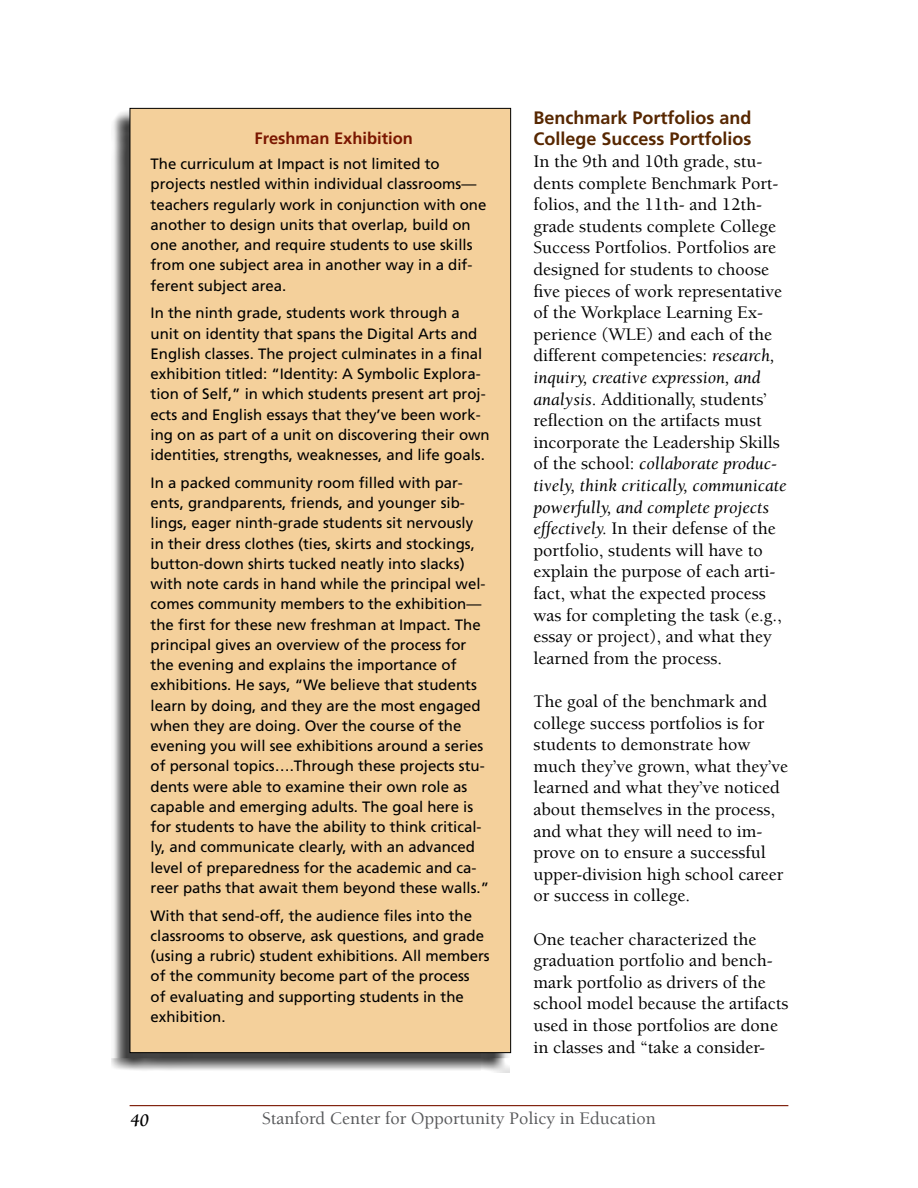
<style>
.page{position:relative;width:918px;height:1188px;background:#fff}
.page>*{position:absolute;margin:0;border:0;box-sizing:border-box;transform-origin:0 0}
.t1{font:500 18px/21.6px "Berkeley LT";color:#000}
.t2{font:700 18px/21px "Frutiger LT Std";color:#572700}
.t3{font:500 18px "Berkeley LT";color:#58595b}
.t4{font:italic 700 18px "Berkeley LT";color:#000}
.t5{font:700 16.5px "Frutiger LT Std";color:#7a1600}
.t6{font:15px/20.2px "Frutiger LT Std";color:#000}
.s1{font-weight:400;font-style:italic}
</style>
<div class="page">
<hr style="left:130px;top:1105px;width:658px;height:1px;background:#7a1600">
<div style="left:111px;top:111px;width:398px;height:962px;background:#000;opacity:.75"></div>
<div style="left:130px;top:108px;width:381px;height:945px;background:#f4d09b"></div>
<p class="t5" style="left:255px;top:129px;width:160px">Freshman Exhibition</p>
<p class="t6" style="left:151px;top:154px;width:337px">The curriculum at Impact is not limited to projects nestled within individual classrooms— teachers regularly work in conjunction with one another to design units that overlap, build on one another, and require students to use skills from one subject area in another way in a dif&shy;ferent subject area.</p>
<p class="t6" style="left:151px;top:303px;width:341px">In the ninth grade, students work through a unit on identity that spans the Digital Arts and English classes. The project culminates in a final exhibition titled: “Identity: A Symbolic Explora&shy;tion of Self,” in which students present art proj&shy;ects and English essays that they’ve been work&shy;ing on as part of a unit on discovering their own identities, strengths, weaknesses, and life goals.</p>
<p class="t6" style="left:151px;top:473px;width:340px">In a packed community room filled with par&shy;ents, grandparents, friends, and younger sib&shy;lings, eager ninth-grade students sit nervously in their dress clothes (ties, skirts and stockings, button-down shirts tucked neatly into slacks) with note cards in hand while the principal wel&shy;comes community members to the exhibition— the first for these new freshman at Impact. The principal gives an overview of the process for the evening and explains the importance of exhibitions. He says, “We believe that students learn by doing, and they are the most engaged when they are doing. Over the course of the evening you will see exhibitions around a series of personal topics….Through these projects stu&shy;dents were able to examine their own role as capable and emerging adults. The goal here is for students to have the ability to think critical&shy;ly, and communicate clearly, with an advanced level of preparedness for the academic and ca&shy;reer paths that await them beyond these walls.”</p>
<p class="t6" style="left:151px;top:905px;width:341px">With that send-off, the audience files into the classrooms to observe, ask questions, and grade (using a rubric) student exhibitions. All members of the community become part of the process<br>of evaluating and supporting students in the exhibition.</p>
<p class="t2" style="left:534px;top:108px;width:220px">Benchmark Portfolios and<br>College Success Portfolios</p>
<p class="t1" style="left:534px;top:151px;width:255px">In the 9th and 10th grade, stu&shy;dents complete Benchmark Port&shy;folios, and the 11th- and 12th&shy;grade students complete College Success Portfolios. Portfolios are designed for students to choose five pieces of work representative of the Workplace Learning Ex&shy;perience (WLE) and each of the different competencies: <span class="s1">research, inquiry, creative expression, and analysis</span>. Additionally, students’ reflection on the artifacts must incorporate the Leadership Skills of the school: <span class="s1">collaborate produc&shy;tively, think critically, communicate powerfully, and complete projects effectively.</span> In their defense of the portfolio, students will have to explain the purpose of each arti&shy;fact, what the expected process was for completing the task (e.g., essay or project), and what they learned from the process.</p>
<p class="t1" style="left:534px;top:691px;width:256px">The goal of the benchmark and college success portfolios is for students to demonstrate how much they’ve grown, what they’ve learned and what they’ve noticed about themselves in the process, and what they will need to im&shy;prove on to ensure a successful upper-division high school career or success in college.</p>
<p class="t1" style="left:534px;top:929px;width:256px">One teacher characterized the graduation portfolio and bench&shy;mark portfolio as drivers of the school model because the artifacts used in those portfolios are done in classes and “take a consider-</p>
<p class="t4" style="left:130px;top:1111px;width:20px">40</p>
<p class="t3" style="left:262px;top:1109px;width:395px">Stanford Center for Opportunity Policy in Education</p>
</div>
